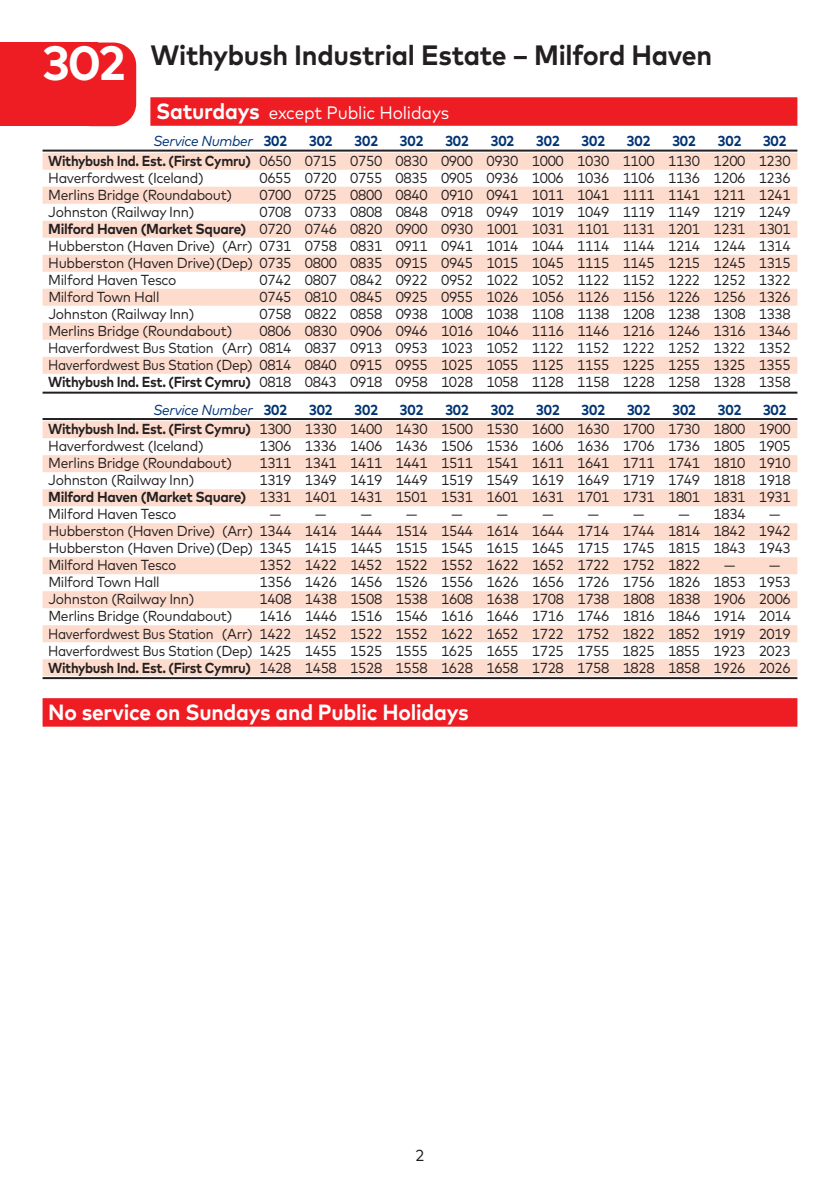
<style>
.page{position:relative;width:840px;height:1191px;background:#fff}
.page>*{position:absolute;margin:0;border:0;box-sizing:border-box;transform-origin:0 0}
.t1{font:700 48px "Mark OT";color:#fff}
.t2{font:700 28px "Mark OT";letter-spacing:-.01em;color:#231f20;scale:.95 1}
.t3{font:700 22px "Mark OT";letter-spacing:-.01em;color:#fff;scale:.95 1}
.t4{font:18px "Mark OT";letter-spacing:-.01em;color:#fff;scale:.95 1}
.t5{font:16px "Mark OT";color:#231f20}
.t6{font:14.4px/17px "Mark OT";letter-spacing:-.025em;color:#231f20;text-align:justify;scale:.95 1}
.t7{font:700 14.4px "Mark OT";letter-spacing:-.025em;color:#013374;scale:.95 1}
.t8{font:italic 14.4px "Mark OT";letter-spacing:-.025em;color:#013374;scale:.95 1}
.s1{font-weight:700;font-size:22px}
.s2{font-weight:700;font-style:normal}
.s3{font-weight:700;color:#013374}
.s4{font-weight:700}
</style>
<div class="page">
<div style="left:150px;top:97px;width:647px;height:29px;background:#ee1d23"></div>
<hr style="left:43px;top:150px;width:754px;height:2px;background:#231f20">
<div style="left:43px;top:153px;width:754px;height:17px;background:#fddcce"></div>
<div style="left:43px;top:187px;width:754px;height:17px;background:#fddcce"></div>
<div style="left:43px;top:221px;width:754px;height:17px;background:#fddcce"></div>
<div style="left:43px;top:255px;width:754px;height:17px;background:#fddcce"></div>
<div style="left:43px;top:289px;width:754px;height:17px;background:#fddcce"></div>
<div style="left:43px;top:323px;width:754px;height:17px;background:#fddcce"></div>
<div style="left:43px;top:357px;width:754px;height:17px;background:#fddcce"></div>
<hr style="left:43px;top:392px;width:754px;height:2px;background:#231f20">
<hr style="left:43px;top:418px;width:754px;height:2px;background:#231f20">
<div style="left:43px;top:421px;width:754px;height:17px;background:#fddcce"></div>
<div style="left:43px;top:455px;width:754px;height:17px;background:#fddcce"></div>
<div style="left:43px;top:489px;width:754px;height:17px;background:#fddcce"></div>
<div style="left:43px;top:523px;width:754px;height:17px;background:#fddcce"></div>
<div style="left:43px;top:557px;width:754px;height:17px;background:#fddcce"></div>
<div style="left:43px;top:591px;width:754px;height:17px;background:#fddcce"></div>
<div style="left:43px;top:625px;width:754px;height:17px;background:#fddcce"></div>
<div style="left:43px;top:659px;width:754px;height:17px;background:#fddcce"></div>
<hr style="left:43px;top:677px;width:754px;height:2px;background:#231f20">
<div style="left:43px;top:698px;width:754px;height:28px;background:#ee1d23"></div>
<div style="left:68px;top:43px;width:68px;height:83px;background:#ee1d23;border-radius:23px"></div>
<div style="left:0;top:43px;width:97px;height:83px;background:#ee1d23"></div>
<h2 class="t2" style="left:150px;top:37px;width:592px">Withybush Industrial Estate – Milford Haven</h2>
<p class="t4" style="left:156px;top:101px;width:310px"><span class="s1">Saturdays</span> except Public Holidays</p>
<p class="t8" style="left:153px;top:132px;width:142px">Service Number <span class="s2">302</span></p>
<p class="t7" style="left:308px;top:132px;width:27px">302</p>
<p class="t7" style="left:354px;top:132px;width:27px">302</p>
<p class="t7" style="left:399px;top:132px;width:27px">302</p>
<p class="t7" style="left:445px;top:132px;width:27px">302</p>
<p class="t7" style="left:490px;top:132px;width:27px">302</p>
<p class="t7" style="left:535px;top:132px;width:27px">302</p>
<p class="t7" style="left:581px;top:132px;width:27px">302</p>
<p class="t7" style="left:626px;top:132px;width:27px">302</p>
<p class="t7" style="left:671px;top:132px;width:27px">302</p>
<p class="t7" style="left:717px;top:132px;width:27px">302</p>
<h1 class="t1" style="left:43px;top:32px;width:84px">302</h1>
<p class="t6" style="left:48px;top:131px;width:782px;line-height:19.8px;text-align:right"><span class="s3">302<br></span><span class="s4">Withybush Ind. Est. (First Cymru)</span> 0650 0715 0750 0830 0900 0930 1000 1030 1100 1130 1200 1230</p>
<p class="t6" style="left:48px;top:169px;width:165px">Haverfordwest (Iceland)</p>
<p class="t6" style="left:259px;top:169px;width:560px">0655 0720 0755 0835 0905 0936 1006 1036 1106 1136 1206 1236</p>
<p class="t6" style="left:48px;top:186px;width:195px">Merlins Bridge (Roundabout)</p>
<p class="t6" style="left:259px;top:186px;width:560px">0700 0725 0800 0840 0910 0941 1011 1041 1111 1141 1211 1241</p>
<p class="t6" style="left:48px;top:203px;width:155px">Johnston (Railway Inn)</p>
<p class="t6" style="left:48px;top:203px;width:782px;text-indent:211px">0708 0733 0808 0848 0918 0949 1019 1049 1119 1149 1219 1249<br><span class="s4">Milford Haven (Market Square)</span> 0720 0746 0820 0900 0930 1001 1031 1101 1131 1201 1231 1301<br>Hubberston (Haven Drive) (Arr) 0731 0758 0831 0911 0941 1014 1044 1114 1144 1214 1244 1314<br>Hubberston (Haven Drive)(Dep) 0735 0800 0835 0915 0945 1015 1045 1115 1145 1215 1245 1315<br>Milford Haven Tesco</p>
<p class="t6" style="left:259px;top:271px;width:560px">0742 0807 0842 0922 0952 1022 1052 1122 1152 1222 1252 1322</p>
<p class="t6" style="left:48px;top:288px;width:118px">Milford Town Hall</p>
<p class="t6" style="left:259px;top:288px;width:560px">0745 0810 0845 0925 0955 1026 1056 1126 1156 1226 1256 1326</p>
<p class="t6" style="left:48px;top:305px;width:155px">Johnston (Railway Inn)</p>
<p class="t6" style="left:259px;top:305px;width:560px">0758 0822 0858 0938 1008 1038 1108 1138 1208 1238 1308 1338</p>
<p class="t6" style="left:48px;top:322px;width:195px">Merlins Bridge (Roundabout)</p>
<p class="t6" style="left:48px;top:322px;width:782px;text-indent:211px">0806 0830 0906 0946 1016 1046 1116 1146 1216 1246 1316 1346<br>Haverfordwest Bus Station (Arr) 0814 0837 0913 0953 1023 1052 1122 1152 1222 1252 1322 1352<br>Haverfordwest Bus Station (Dep) 0814 0840 0915 0955 1025 1055 1125 1155 1225 1255 1325 1355<br><span class="s4">Withybush Ind. Est. (First Cymru)</span> 0818 0843 0918 0958 1028 1058 1128 1158 1228 1258 1328 1358</p>
<p class="t8" style="left:153px;top:401px;width:142px">Service Number <span class="s2">302</span></p>
<p class="t7" style="left:308px;top:400px;width:27px">302</p>
<p class="t7" style="left:354px;top:400px;width:27px">302</p>
<p class="t7" style="left:399px;top:400px;width:27px">302</p>
<p class="t7" style="left:445px;top:400px;width:27px">302</p>
<p class="t7" style="left:490px;top:400px;width:27px">302</p>
<p class="t7" style="left:535px;top:400px;width:27px">302</p>
<p class="t7" style="left:581px;top:400px;width:27px">302</p>
<p class="t7" style="left:626px;top:400px;width:27px">302</p>
<p class="t7" style="left:671px;top:400px;width:27px">302</p>
<p class="t7" style="left:717px;top:400px;width:27px">302</p>
<p class="t6" style="left:48px;top:399px;width:782px;line-height:19.8px;text-align:right"><span class="s3">302<br></span><span class="s4">Withybush Ind. Est. (First Cymru)</span> 1300 1330 1400 1430 1500 1530 1600 1630 1700 1730 1800 1900</p>
<p class="t6" style="left:48px;top:438px;width:165px">Haverfordwest (Iceland)</p>
<p class="t6" style="left:259px;top:438px;width:560px">1306 1336 1406 1436 1506 1536 1606 1636 1706 1736 1805 1905</p>
<p class="t6" style="left:48px;top:455px;width:195px">Merlins Bridge (Roundabout)</p>
<p class="t6" style="left:259px;top:455px;width:560px">1311 1341 1411 1441 1511 1541 1611 1641 1711 1741 1810 1910</p>
<p class="t6" style="left:48px;top:472px;width:155px">Johnston (Railway Inn)</p>
<p class="t6" style="left:48px;top:472px;width:782px;text-indent:211px">1319 1349 1419 1449 1519 1549 1619 1649 1719 1749 1818 1918<br><span class="s4">Milford Haven (Market Square)</span> 1331 1401 1431 1501 1531 1601 1631 1701 1731 1801 1831 1931<br>Milford Haven Tesco</p>
<p class="t6" style="left:270px;top:506px;width:61px">— —</p>
<p class="t6" style="left:360px;top:506px;width:61px">— —</p>
<p class="t6" style="left:451px;top:506px;width:61px">— —</p>
<p class="t6" style="left:542px;top:506px;width:61px">— —</p>
<p class="t6" style="left:633px;top:506px;width:61px">— —</p>
<p class="t6" style="left:713px;top:506px;width:35px">1834</p>
<p class="t6" style="left:48px;top:506px;width:782px;text-align:left;text-indent:720px">— Hubberston (Haven Drive) (Arr) 1344 1414 1444 1514 1544 1614 1644 1714 1744 1814 1842 1942<br>Hubberston (Haven Drive)(Dep) 1345 1415 1445 1515 1545 1615 1645 1715 1745 1815 1843 1943<br>Milford Haven Tesco</p>
<p class="t6" style="left:259px;top:557px;width:465px">1352 1422 1452 1522 1552 1622 1652 1722 1752 1822</p>
<p class="t6" style="left:723px;top:557px;width:61px">— —</p>
<p class="t6" style="left:48px;top:574px;width:118px">Milford Town Hall</p>
<p class="t6" style="left:259px;top:574px;width:560px">1356 1426 1456 1526 1556 1626 1656 1726 1756 1826 1853 1953</p>
<p class="t6" style="left:48px;top:591px;width:155px">Johnston (Railway Inn)</p>
<p class="t6" style="left:259px;top:591px;width:560px">1408 1438 1508 1538 1608 1638 1708 1738 1808 1838 1906 2006</p>
<p class="t6" style="left:48px;top:607px;width:195px">Merlins Bridge (Roundabout)</p>
<p class="t6" style="left:48px;top:607px;width:782px;text-indent:211px">1416 1446 1516 1546 1616 1646 1716 1746 1816 1846 1914 2014<br>Haverfordwest Bus Station (Arr) 1422 1452 1522 1552 1622 1652 1722 1752 1822 1852 1919 2019<br>Haverfordwest Bus Station (Dep) 1425 1455 1525 1555 1625 1655 1725 1755 1825 1855 1923 2023<br><span class="s4">Withybush Ind. Est. (First Cymru)</span> 1428 1458 1528 1558 1628 1658 1728 1758 1828 1858 1926 2026</p>
<h3 class="t3" style="left:48px;top:697px;width:444px">No service on Sundays and Public Holidays</h3>
<p class="t5" style="left:415px;top:1145px;width:10px">2</p>
</div>
